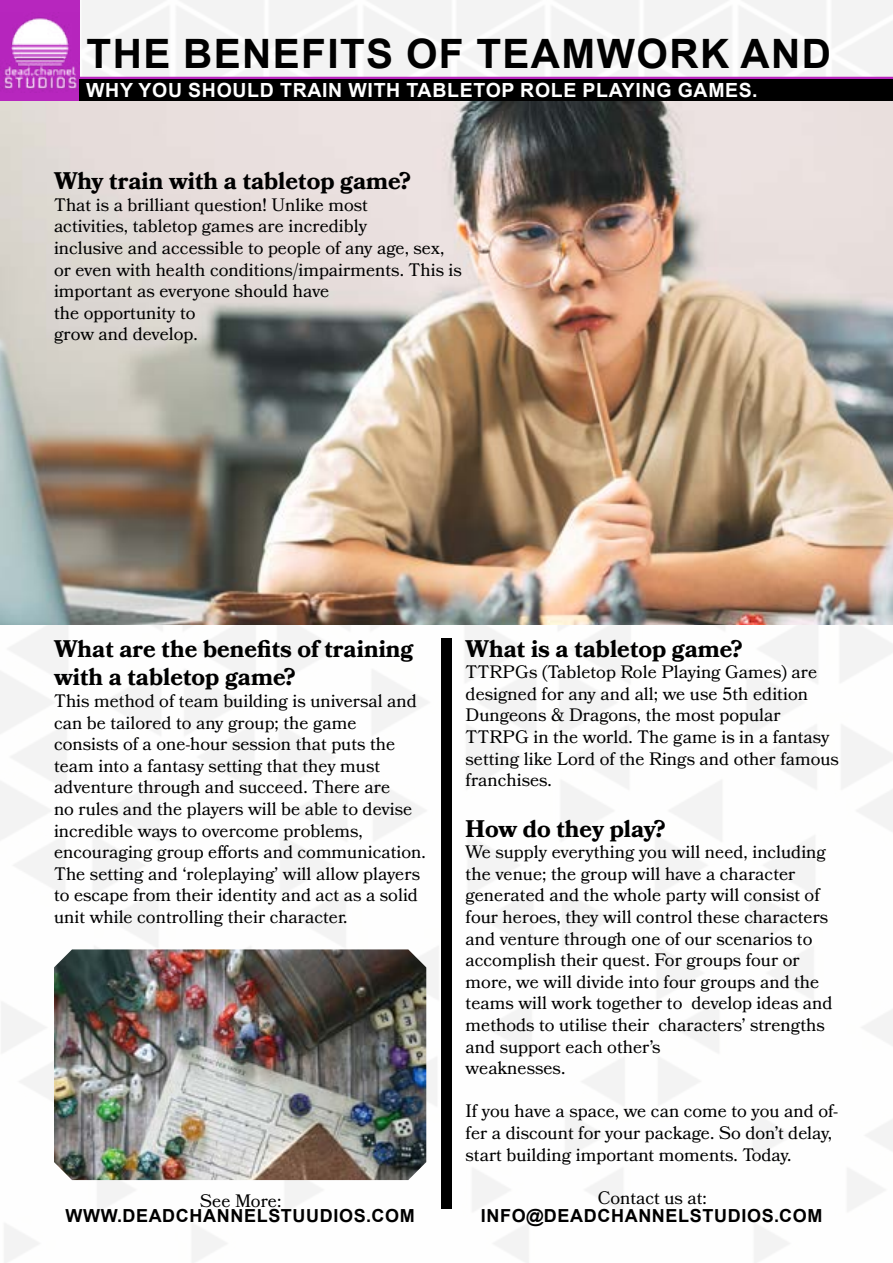
<style>
.page{position:relative;width:893px;height:1263px;background:#fff}
.page>*{position:absolute;margin:0;border:0;box-sizing:border-box;transform-origin:0 0}
.t1{font:700 40.5px "Arial";letter-spacing:.035em;color:#000}
.t2{font:700 24px/28.8px "Bookmania";color:#000}
.t3{font:700 19.5px "Arial";letter-spacing:.035em;color:#fff}
.t4{font:18px/21.6px "Bookmania";color:#000}
.t5{font:700 18px "Arial";letter-spacing:.035em;color:#000}
</style>
<div class="page">
<img style="left:0;top:0;width:893px;height:1263px">
<div style="left:0;top:0;width:80px;height:101px;background:#b726be"></div>
<hr style="left:80px;top:77px;width:813px;height:3px;background:#b726be">
<div style="left:80px;top:80px;width:813px;height:21px;background:#000"></div>
<div style="left:441px;top:639px;width:11px;height:570px;background:#000"></div>
<img style="left:0;top:101px;width:893px;height:524px">
<img style="left:2px;top:17px;width:78px;height:75px">
<img style="left:54px;top:949px;width:372px;height:231px">
<h1 class="t1" style="left:87px;top:25px;width:746px">THE BENEFITS OF TEAMWORK AND</h1>
<p class="t3" style="left:86px;top:76px;width:673px">WHY YOU SHOULD TRAIN WITH TABLETOP ROLE PLAYING GAMES.</p>
<h2 class="t2" style="left:54px;top:166px;width:358px">Why train with a tabletop game?</h2>
<p class="t4" style="left:54px;top:194px;width:409px">That is a brilliant question! Unlike most<br>activities, tabletop games are incredibly<br>inclusive and accessible to people of any age, sex, or even with health conditions/impairments. This is important as everyone should have<br>the opportunity to<br>grow and develop.</p>
<h2 class="t2" style="left:54px;top:634px;width:361px">What are the benefits of training with a tabletop game?</h2>
<p class="t4" style="left:54px;top:690px;width:373px">This method of team building is universal and can be tailored to any group; the game<br>consists of a one-hour session that puts the team into a fantasy setting that they must adventure through and succeed. There are<br>no rules and the players will be able to devise incredible ways to overcome problems, encouraging group efforts and communication.<br>The setting and ‘roleplaying’ will allow players to escape from their identity and act as a solid unit while controlling their character.</p>
<h2 class="t2" style="left:466px;top:634px;width:278px">What is a tabletop game?</h2>
<p class="t4" style="left:466px;top:661px;width:375px">TTRPGs (Tabletop Role Playing Games) are designed for any and all; we use 5th edition Dungeons &amp; Dragons, the most popular TTRPG in the world. The game is in a fantasy setting like Lord of the Rings and other famous franchises.</p>
<h2 class="t2" style="left:466px;top:814px;width:201px">How do they play?</h2>
<p class="t4" style="left:466px;top:841px;width:368px">We supply everything you will need, including the venue; the group will have a character generated and the whole party will consist of four heroes, they will control these characters and venture through one of our scenarios to accomplish their quest. For groups four or more, we will divide into four groups and the teams will work together to develop ideas and methods to utilise their characters’ strengths and support each other’s<br>weaknesses.</p>
<p class="t4" style="left:466px;top:1100px;width:374px">If you have a space, we can come to you and of&shy;fer a discount for your package. So don’t delay, start building important moments. Today.</p>
<p class="t4" style="left:598px;top:1187px;width:111px">Contact us at:</p>
<p class="t4" style="left:200px;top:1190px;width:83px">See More:</p>
<p class="t5" style="left:66px;top:1203px;width:351px">WWW.DEADCHANNELSTUUDIOS.COM</p>
<p class="t5" style="left:481px;top:1203px;width:343px">INFO@DEADCHANNELSTUDIOS.COM</p>
</div>
